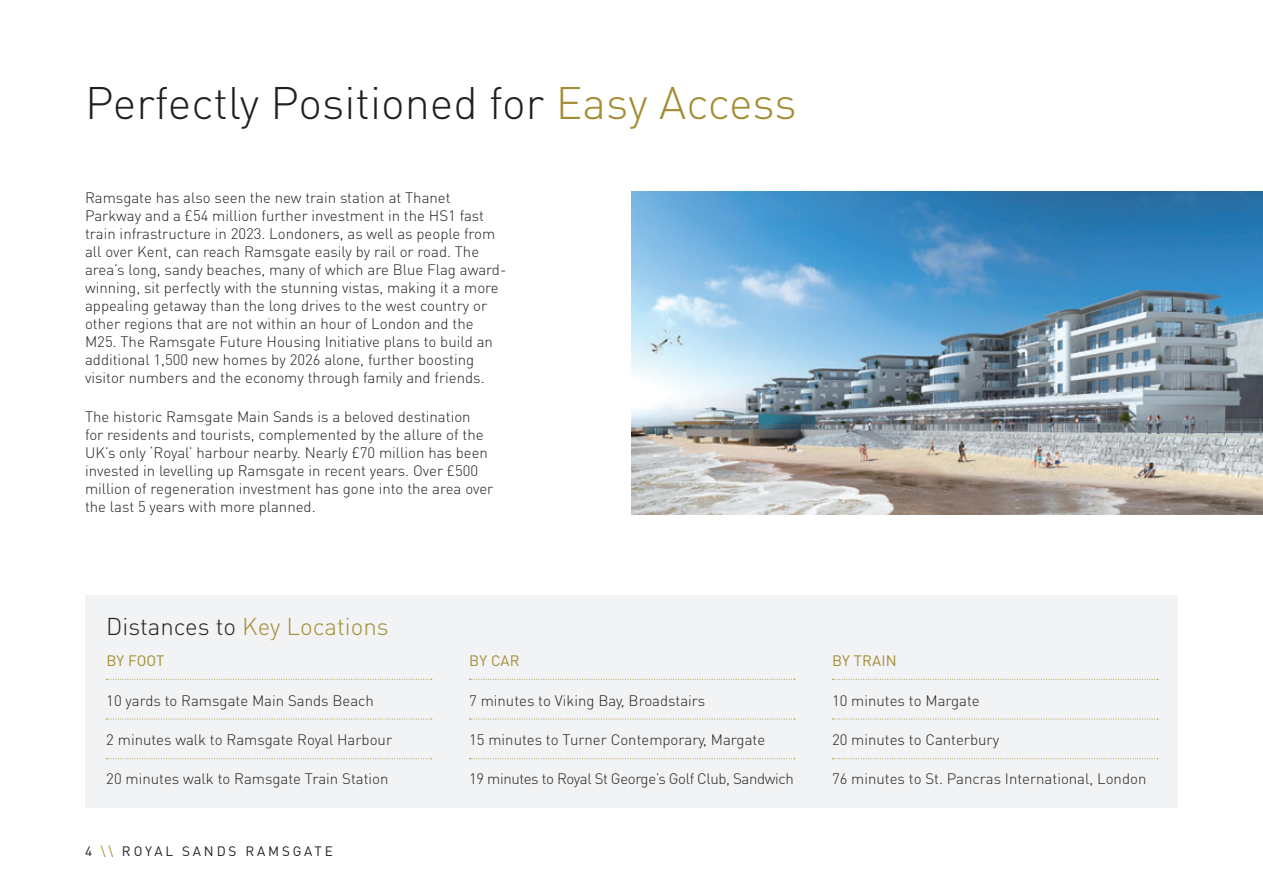
<style>
.page{position:relative;width:1263px;height:893px;background:#fff}
.page>*{position:absolute;margin:0;border:0;box-sizing:border-box;transform-origin:0 0}
.t1{font:300 45px "DIN Pro";color:#231f20}
.t2{font:300 24px "DIN Pro";color:#a38c33}
.t3{font:300 15px/18px "DIN Pro";color:#231f20}
.t4{font:300 15px "DIN Pro";letter-spacing:-.025em;color:#231f20}
.t5{font:15px "DIN Pro";letter-spacing:.01em;color:#a38c33}
.t6{font:13.5px "DIN Pro";letter-spacing:.21em;color:#231f20}
.s1{color:#a38c33}
.s2{color:#231f20}
</style>
<div class="page">
<div style="left:85px;top:595px;width:1093px;height:213px;background:#f2f3f4"></div>
<img style="left:631px;top:191px;width:632px;height:323px">
<svg style="left:106px;top:719px;width:326px;height:1px"></svg>
<svg style="left:469px;top:719px;width:326px;height:1px"></svg>
<svg style="left:832px;top:719px;width:326px;height:1px"></svg>
<svg style="left:106px;top:679px;width:326px;height:1px"></svg>
<svg style="left:469px;top:679px;width:326px;height:1px"></svg>
<svg style="left:832px;top:679px;width:326px;height:1px"></svg>
<svg style="left:106px;top:758px;width:326px;height:1px"></svg>
<svg style="left:469px;top:758px;width:326px;height:1px"></svg>
<svg style="left:832px;top:758px;width:326px;height:1px"></svg>
<h1 class="t1" style="left:85px;top:73px;width:713px">Perfectly Positioned for <span class="s1">Easy Access</span></h1>
<p class="t3" style="left:85px;top:188px;width:423px">Ramsgate has also seen the new train station at Thanet Parkway and a £54 million further investment in the HS1 fast train infrastructure in 2023. Londoners, as well as people from all over Kent, can reach Ramsgate easily by rail or road. The area’s long, sandy beaches, many of which are Blue Flag award&shy;winning, sit perfectly with the stunning vistas, making it a more appealing getaway than the long drives to the west country or other regions that are not within an hour of London and the M25. The Ramsgate Future Housing Initiative plans to build an additional 1,500 new homes by 2026 alone, further boosting visitor numbers and the economy through family and friends.</p>
<p class="t3" style="left:85px;top:407px;width:410px">The historic Ramsgate Main Sands is a beloved destination<br>for residents and tourists, complemented by the allure of the UK’s only ‘Royal’ harbour nearby. Nearly £70 million has been invested in levelling up Ramsgate in recent years. Over £500 million of regeneration investment has gone into the area over the last 5 years with more planned.</p>
<h2 class="t2" style="left:106px;top:610px;width:284px"><span class="s2">Distances to</span> Key Locations</h2>
<p class="t5" style="left:106px;top:651px;width:60px">BY FOOT</p>
<p class="t3" style="left:106px;top:690px;width:269px">10 yards to Ramsgate Main Sands Beach</p>
<p class="t3" style="left:106px;top:730px;width:287px">2 minutes walk to Ramsgate Royal Harbour</p>
<p class="t3" style="left:106px;top:769px;width:284px">20 minutes walk to Ramsgate Train Station</p>
<p class="t6" style="left:85px;top:841px;width:249px">4 <span class="s1">\\</span> ROYAL SANDS RAMSGATE</p>
<p class="t5" style="left:469px;top:651px;width:52px">BY CAR</p>
<p class="t3" style="left:469px;top:690px;width:238px">7 minutes to Viking Bay, Broadstairs</p>
<p class="t3" style="left:469px;top:730px;width:298px">15 minutes to Turner Contemporary, Margate</p>
<p class="t4" style="left:469px;top:768px;width:326px">19 minutes to Royal St George’s Golf Club, Sandwich</p>
<p class="t5" style="left:832px;top:651px;width:66px">BY TRAIN</p>
<p class="t3" style="left:832px;top:690px;width:149px">10 minutes to Margate</p>
<p class="t3" style="left:832px;top:730px;width:169px">20 minutes to Canterbury</p>
<p class="t3" style="left:832px;top:769px;width:316px">76 minutes to St. Pancras International, London</p>
</div>
